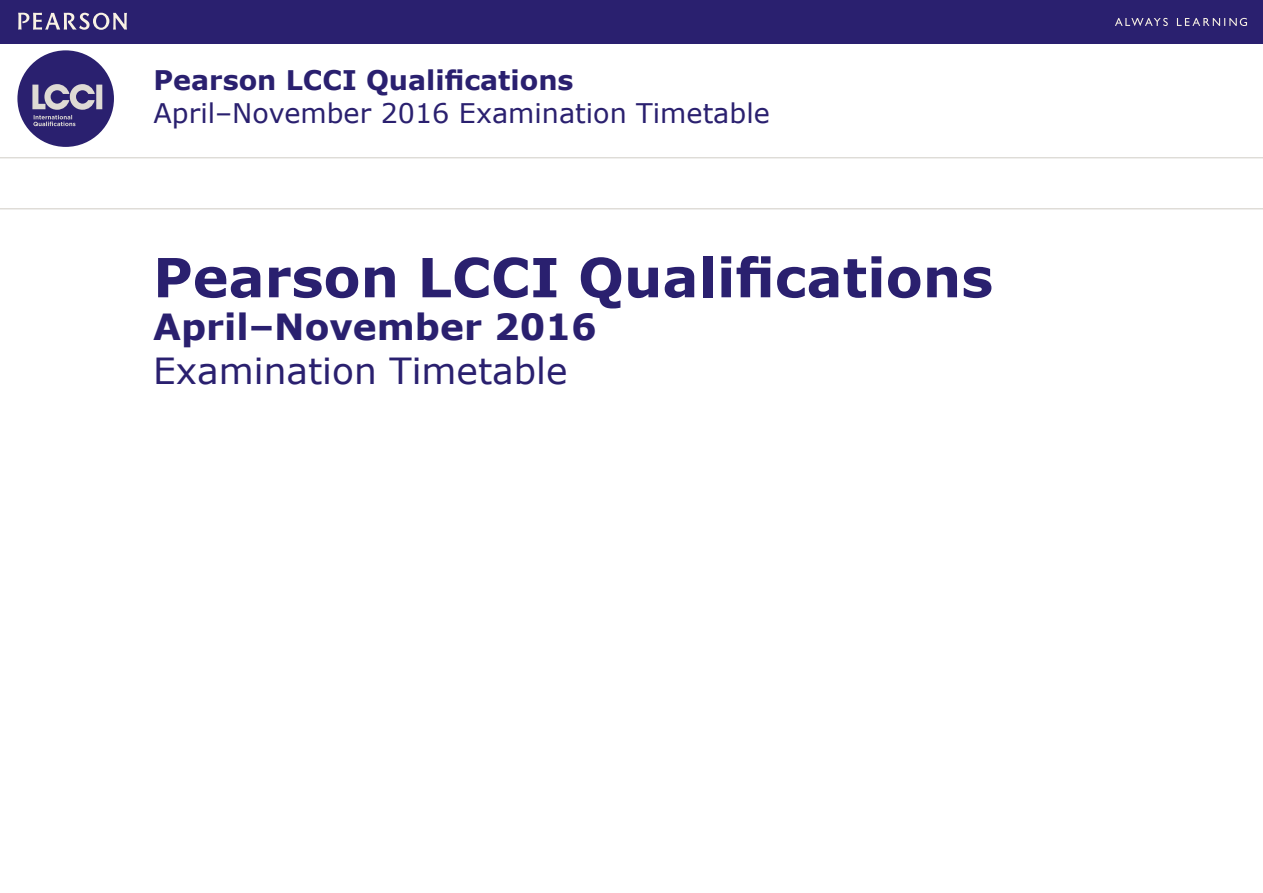
<style>
.page{position:relative;width:1263px;height:893px;background:#fff}
.page>*{position:absolute;margin:0;border:0;box-sizing:border-box;transform-origin:0 0}
.t1{font:700 54px "Verdana";color:#2a206f}
.t2{font:36px "Verdana";color:#2a206f}
.t3{font:700 36px "Verdana";color:#2a206f}
.t4{font:27px "Verdana";color:#2a206f}
.t5{font:700 27px "Verdana";color:#2a206f}
</style>
<div class="page">
<div style="left:17px;top:50px;width:97px;height:97px;background:#2a206f;border-radius:50%"></div>
<svg style="left:32px;top:84px;width:70px;height:42px"></svg>
<div style="left:0;top:0;width:1263px;height:43px;background:#2a206f"></div>
<hr style="left:0;top:157px;width:1263px;height:1px;background:#dedbd6">
<hr style="left:0;top:208px;width:1263px;height:1px;background:#dedbd6">
<svg style="left:18px;top:13px;width:109px;height:17px"></svg>
<svg style="left:1115px;top:18px;width:132px;height:8px"></svg>
<p class="t5" style="left:153px;top:61px;width:422px">Pearson LCCI Qualifications</p>
<p class="t4" style="left:153px;top:94px;width:618px">April–November 2016 Examination Timetable</p>
<h1 class="t1" style="left:153px;top:239px;width:842px">Pearson LCCI Qualifications</h1>
<h2 class="t3" style="left:153px;top:302px;width:445px">April–November 2016</h2>
<h2 class="t2" style="left:153px;top:346px;width:416px">Examination Timetable</h2>
</div>
